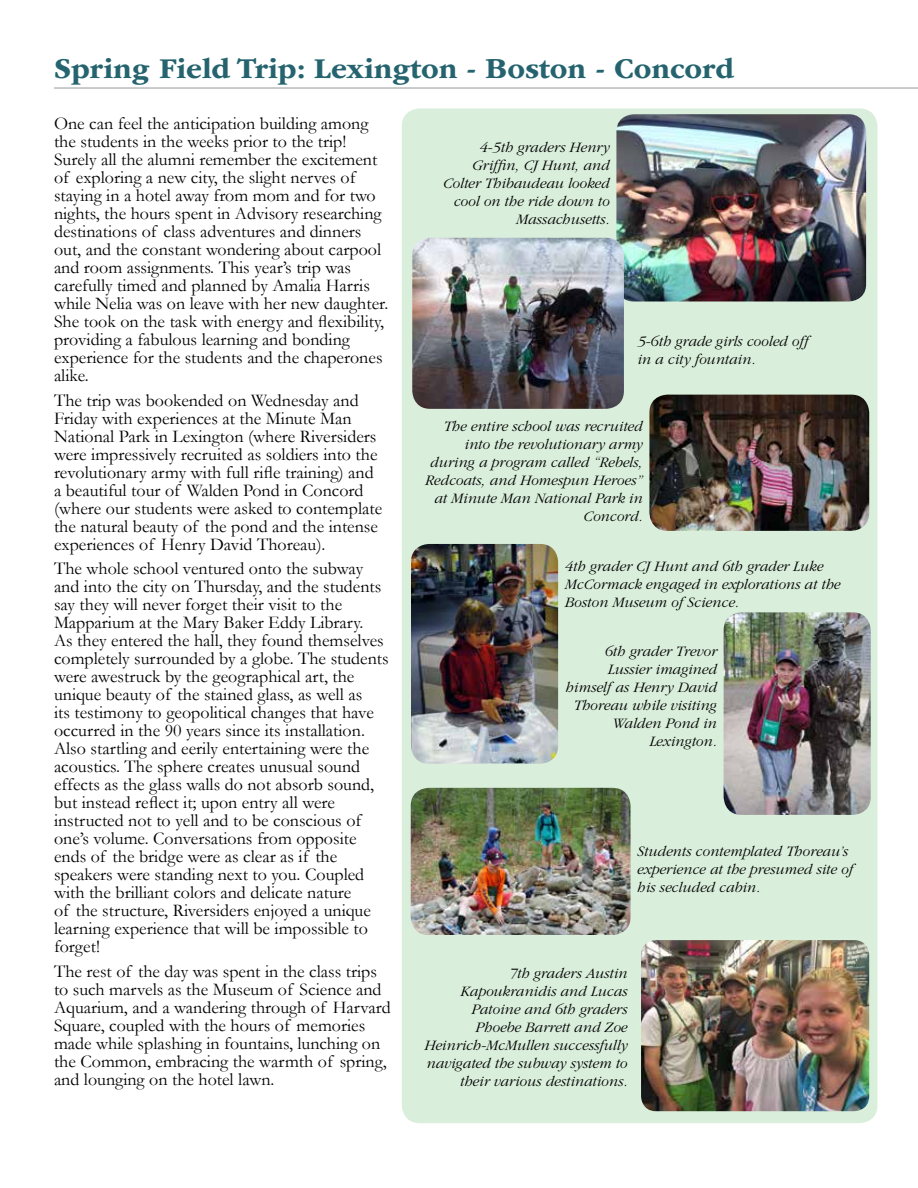
<style>
.page{position:relative;width:918px;height:1188px;background:#fff}
.page>*{position:absolute;margin:0;border:0;box-sizing:border-box;transform-origin:0 0}
.t1{font:700 30px "ITC Garamond Std";color:#25646e}
.t2{font:18px/18px "Garamond";color:#000}
.t3{font:italic 300 15px/18px "ITC Garamond Std";color:#000;text-align:right}
</style>
<div class="page">
<div style="left:402px;top:108px;width:476px;height:1015px;background:#d9eedb;border-radius:18px"></div>
<hr style="left:54px;top:88px;width:864px;height:1px;background:#97999b">
<img style="left:411px;top:788px;width:220px;height:147px">
<img style="left:616px;top:114px;width:250px;height:188px">
<img style="left:412px;top:238px;width:212px;height:171px">
<img style="left:649px;top:395px;width:220px;height:136px">
<img style="left:411px;top:544px;width:147px;height:220px">
<img style="left:724px;top:612px;width:147px;height:203px">
<img style="left:641px;top:940px;width:228px;height:171px">
<h1 class="t1" style="left:54px;top:51px;width:681px">Spring Field Trip: Lexington - Boston - Concord</h1>
<p class="t2" style="left:54px;top:114px;width:336px">One can feel the anticipation building among the students in the weeks prior to the trip!<br>Surely all the alumni remember the excitement of exploring a new city, the slight nerves of staying in a hotel away from mom and for two nights, the hours spent in Advisory researching destinations of class adventures and dinners out, and the constant wondering about carpool and room assignments. This year’s trip was carefully timed and planned by Amalia Harris while Nelia was on leave with her new daughter.<br>She took on the task with energy and flexibility, providing a fabulous learning and bonding experience for the students and the chaperones alike.</p>
<p class="t2" style="left:54px;top:391px;width:330px">The trip was bookended on Wednesday and Friday with experiences at the Minute Man National Park in Lexington (where Riversiders were impressively recruited as soldiers into the revolutionary army with full rifle training) and a beautiful tour of Walden Pond in Concord (where our students were asked to contemplate the natural beauty of the pond and the intense experiences of Henry David Thoreau).</p>
<p class="t2" style="left:54px;top:560px;width:336px">The whole school ventured onto the subway and into the city on Thursday, and the students say they will never forget their visit to the Mapparium at the Mary Baker Eddy Library.<br>As they entered the hall, they found themselves completely surrounded by a globe. The students were awestruck by the geographical art, the unique beauty of the stained glass, as well as<br>its testimony to geopolitical changes that have occurred in the 90 years since its installation.<br>Also startling and eerily entertaining were the acoustics. The sphere creates unusual sound effects as the glass walls do not absorb sound, but instead reflect it; upon entry all were instructed not to yell and to be conscious of one’s volume. Conversations from opposite ends of the bridge were as clear as if the speakers were standing next to you. Coupled with the brilliant colors and delicate nature<br>of the structure, Riversiders enjoyed a unique learning experience that will be impossible to forget!</p>
<p class="t2" style="left:54px;top:962px;width:338px">The rest of the day was spent in the class trips to such marvels as the Museum of Science and Aquarium, and a wandering through of Harvard Square, coupled with the hours of memories made while splashing in fountains, lunching on the Common, embracing the warmth of spring, and lounging on the hotel lawn.</p>
<p class="t3" style="left:443px;top:138px;width:168px">4-5th graders Henry<br>Griffin, CJ Hunt, and<br>Colter Thibaudeau looked cool on the ride down to<br>Massachusetts.</p>
<p class="t3" style="left:637px;top:332px;width:173px;text-align:left">5-6th grade girls cooled off in a city fountain.</p>
<p class="t3" style="left:425px;top:417px;width:219px">The entire school was recruited into the revolutionary army during a program called “Rebels,<br>Redcoats, and Homespun Heroes” at Minute Man National Park in<br>Concord.</p>
<p class="t3" style="left:565px;top:557px;width:277px;text-align:left">4th grader CJ Hunt and 6th grader Luke<br>McCormack engaged in explorations at the<br>Boston Museum of Science.</p>
<p class="t3" style="left:566px;top:642px;width:153px">6th grader Trevor<br>Lussier imagined himself as Henry David<br>Thoreau while visiting<br>Walden Pond in<br>Lexington.</p>
<p class="t3" style="left:637px;top:843px;width:217px;text-align:left">Students contemplated Thoreau’s experience at the presumed site of his secluded cabin.</p>
<p class="t3" style="left:424px;top:964px;width:205px">7th graders Austin<br>Kapoukranidis and Lucas<br>Patoine and 6th graders<br>Phoebe Barrett and Zoe<br>Heinrich-McMullen successfully navigated the subway system to their various destinations.</p>
</div>
